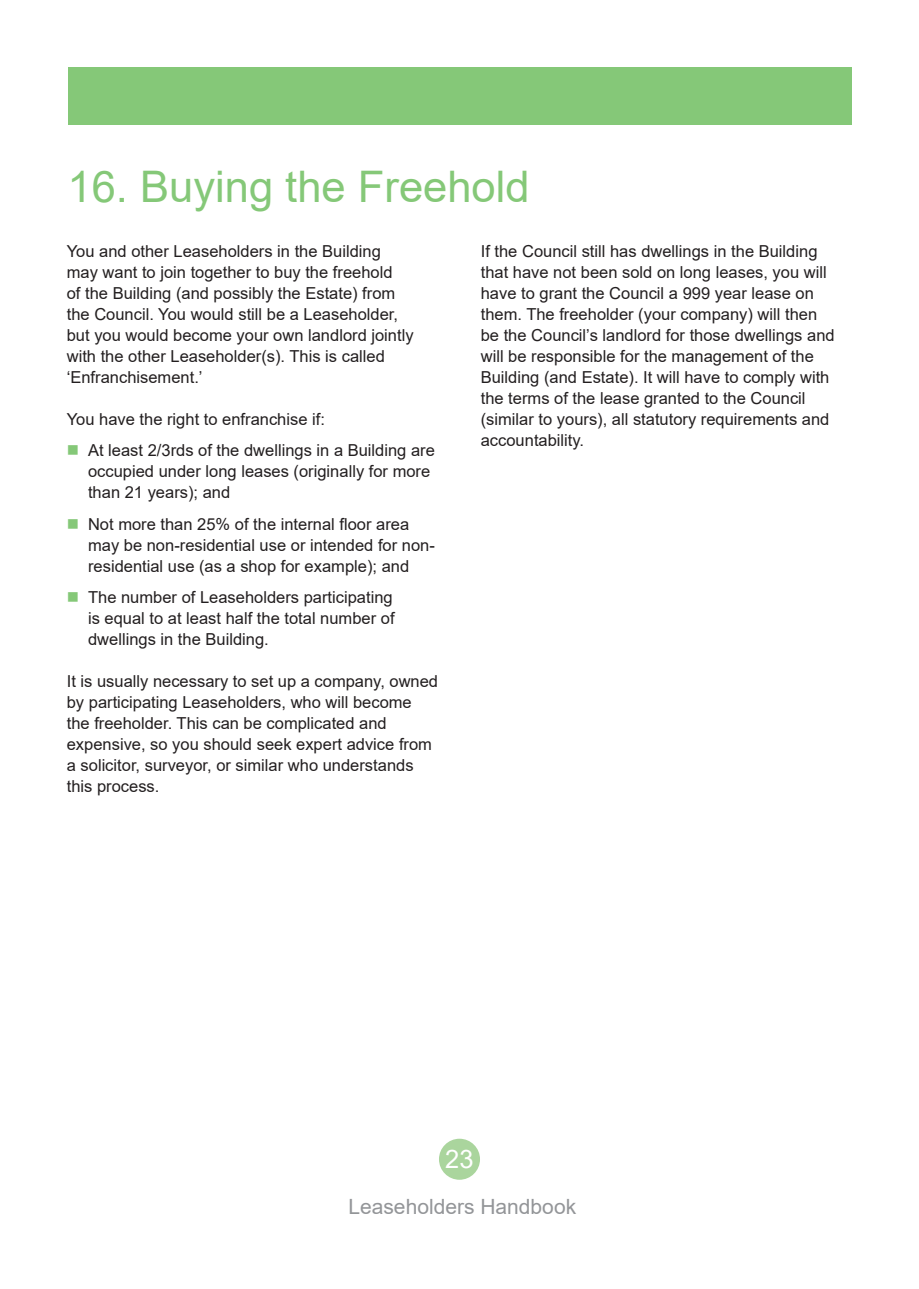
<style>
.page{position:relative;width:919px;height:1289px;background:#fff}
.page>*{position:absolute;margin:0;border:0;box-sizing:border-box;transform-origin:0 0}
.Main_Heads{font:43.5px "Arial";color:#85c878}
.t1{font:25.5px "Arial";color:#fff}
.t2{font:21px "Arial";color:#939598}
.Text{font:16.5px/21px "Arial";color:#231f20}
.Bullet_Text{font:16.5px/21px "Arial";color:#231f20}
.s1{color:#85c878}
</style>
<div class="page">
<div style="left:68px;top:68px;width:783px;height:57px;background:#85c878"></div>
<div style="left:439px;top:1138px;width:41px;height:41px;background:#aad59d;border-radius:50%"></div>
<p class="Main_Heads" style="left:68px;top:157px;width:463px">16. Buying the Freehold</p>
<p class="Text" style="left:67px;top:240px;width:348px">You and other Leaseholders in the Building may want to join together to buy the freehold<br>of the Building (and possibly the Estate) from the Council. You would still be a Leaseholder, but you would become your own landlord jointly with the other Leaseholder(s). This is called ‘Enfranchisement.’</p>
<p class="Text" style="left:67px;top:408px;width:260px">You have the right to enfranchise if:</p>
<p class="Bullet_Text" style="left:88px;top:440px;width:348px;text-indent:-21px"><span class="s1">■</span> At least 2/3rds of the dwellings in a Building are occupied under long leases (originally for more than 21 years); and</p>
<p class="Bullet_Text" style="left:88px;top:513px;width:348px;text-indent:-21px"><span class="s1">■</span> Not more than 25% of the internal floor area may be non-residential use or intended for non&shy;residential use (as a shop for example); and</p>
<p class="Bullet_Text" style="left:88px;top:587px;width:308px;text-align:justify;text-indent:-21px"><span class="s1">■</span> The number of Leaseholders participating is equal to at least half the total number of dwellings in the Building.</p>
<p class="Text" style="left:67px;top:671px;width:373px">It is usually necessary to set up a company, owned by participating Leaseholders, who will become the freeholder. This can be complicated and expensive, so you should seek expert advice from a solicitor, surveyor, or similar who understands this process.</p>
<p class="Text" style="left:480px;top:240px;width:355px">If the Council still has dwellings in the Building that have not been sold on long leases, you will have to grant the Council a 999 year lease on them. The freeholder (your company) will then be the Council’s landlord for those dwellings and will be responsible for the management of the Building (and Estate). It will have to comply with the terms of the lease granted to the Council (similar to yours), all statutory requirements and accountability.</p>
<h2 class="t1" style="left:445px;top:1141px;width:30px">23</h2>
<p class="t2" style="left:348px;top:1191px;width:229px">Leaseholders Handbook</p>
</div>
